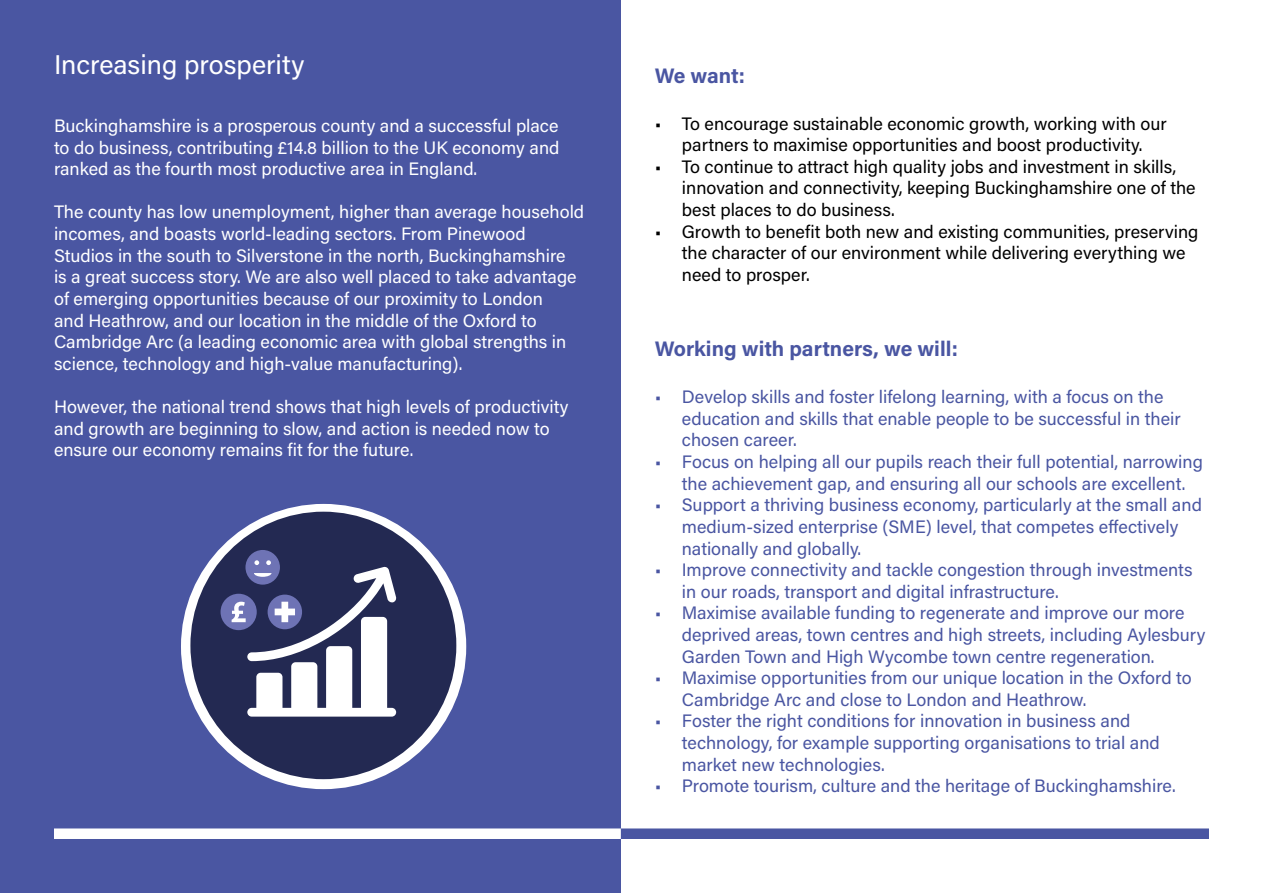
<style>
.page{position:relative;width:1263px;height:893px;background:#fff}
.page>*{position:absolute;margin:0;border:0;box-sizing:border-box;transform-origin:0 0}
.t1{font:27px "Acumin Pro";color:#fff}
.t2{font:700 21px "Acumin Pro";color:#4a56a2}
.t3{font:18px/21.6px "Acumin Pro";color:#4a56a2}
.t4{font:18px/21.6px "Acumin Pro";color:#fff}
.t5{font:18px/21.6px "Acumin Pro";color:#000}
</style>
<div class="page">
<div style="left:0;top:0;width:621px;height:893px;background:#4a56a2"></div>
<div style="left:54px;top:828px;width:1155px;height:11px;background:#4a56a2"></div>
<svg style="left:183px;top:504px;width:281px;height:283px"></svg>
<div style="left:245px;top:550px;width:35px;height:35px;background:#6e73b5;border-radius:50%"></div>
<div style="left:221px;top:594px;width:36px;height:36px;background:#6e73b5;border-radius:50%"></div>
<svg style="left:232px;top:560px;width:165px;height:157px;background:#7b7f9a"></svg>
<div style="left:54px;top:828px;width:567px;height:11px;background:#fff"></div>
<p class="t1" style="left:54px;top:46px;width:252px">Increasing prosperity</p>
<p class="t4" style="left:54px;top:114px;width:507px;text-align:justify">Buckinghamshire is a prosperous county and a successful place to do business, contributing £14.8 billion to the UK economy and ranked as the fourth most productive area in England.</p>
<p class="t4" style="left:54px;top:201px;width:532px">The county has low unemployment, higher than average household incomes, and boasts world-leading sectors. From Pinewood Studios in the south to Silverstone in the north, Buckinghamshire<br>is a great success story. We are also well placed to take advantage of emerging opportunities because of our proximity to London<br>and Heathrow, and our location in the middle of the Oxford to Cambridge Arc (a leading economic area with global strengths in science, technology and high-value manufacturing).</p>
<p class="t4" style="left:54px;top:395px;width:516px">However, the national trend shows that high levels of productivity and growth are beginning to slow, and action is needed now to ensure our economy remains fit for the future.</p>
<p class="t2" style="left:655px;top:61px;width:92px">We want:</p>
<p class="t5" style="left:655px;top:112px;width:513px;text-align:center">• To encourage sustainable economic growth, working with our partners to maximise opportunities and boost productivity.</p>
<p class="t5" style="left:682px;top:155px;width:515px;text-indent:-27px">• To continue to attract high quality jobs and investment in skills, innovation and connectivity, keeping Buckinghamshire one of the best places to do business.</p>
<p class="t5" style="left:682px;top:220px;width:518px;text-indent:-27px">• Growth to benefit both new and existing communities, preserving the character of our environment while delivering everything we need to prosper.</p>
<p class="t2" style="left:655px;top:334px;width:305px">Working with partners, we will:</p>
<p class="t3" style="left:682px;top:385px;width:500px;text-indent:-27px">• Develop skills and foster lifelong learning, with a focus on the education and skills that enable people to be successful in their chosen career.</p>
<p class="t3" style="left:655px;top:450px;width:549px;text-align:center">• Focus on helping all our pupils reach their full potential, narrowing the achievement gap, and ensuring all our schools are excellent.</p>
<p class="t3" style="left:682px;top:493px;width:521px;text-indent:-27px">• Support a thriving business economy, particularly at the small and medium-sized enterprise (SME) level, that competes effectively nationally and globally.</p>
<p class="t3" style="left:682px;top:558px;width:512px;text-indent:-27px">• Improve connectivity and tackle congestion through investments in our roads, transport and digital infrastructure.</p>
<p class="t3" style="left:682px;top:601px;width:525px;text-indent:-27px">• Maximise available funding to regenerate and improve our more deprived areas, town centres and high streets, including Aylesbury<br>Garden Town and High Wycombe town centre regeneration.</p>
<p class="t3" style="left:682px;top:666px;width:511px;text-indent:-27px">• Maximise opportunities from our unique location in the Oxford to<br>Cambridge Arc and close to London and Heathrow.</p>
<p class="t3" style="left:682px;top:709px;width:479px;text-indent:-27px">• Foster the right conditions for innovation in business and technology, for example supporting organisations to trial and market new technologies.</p>
<p class="t3" style="left:655px;top:774px;width:522px">• Promote tourism, culture and the heritage of Buckinghamshire.</p>
</div>
